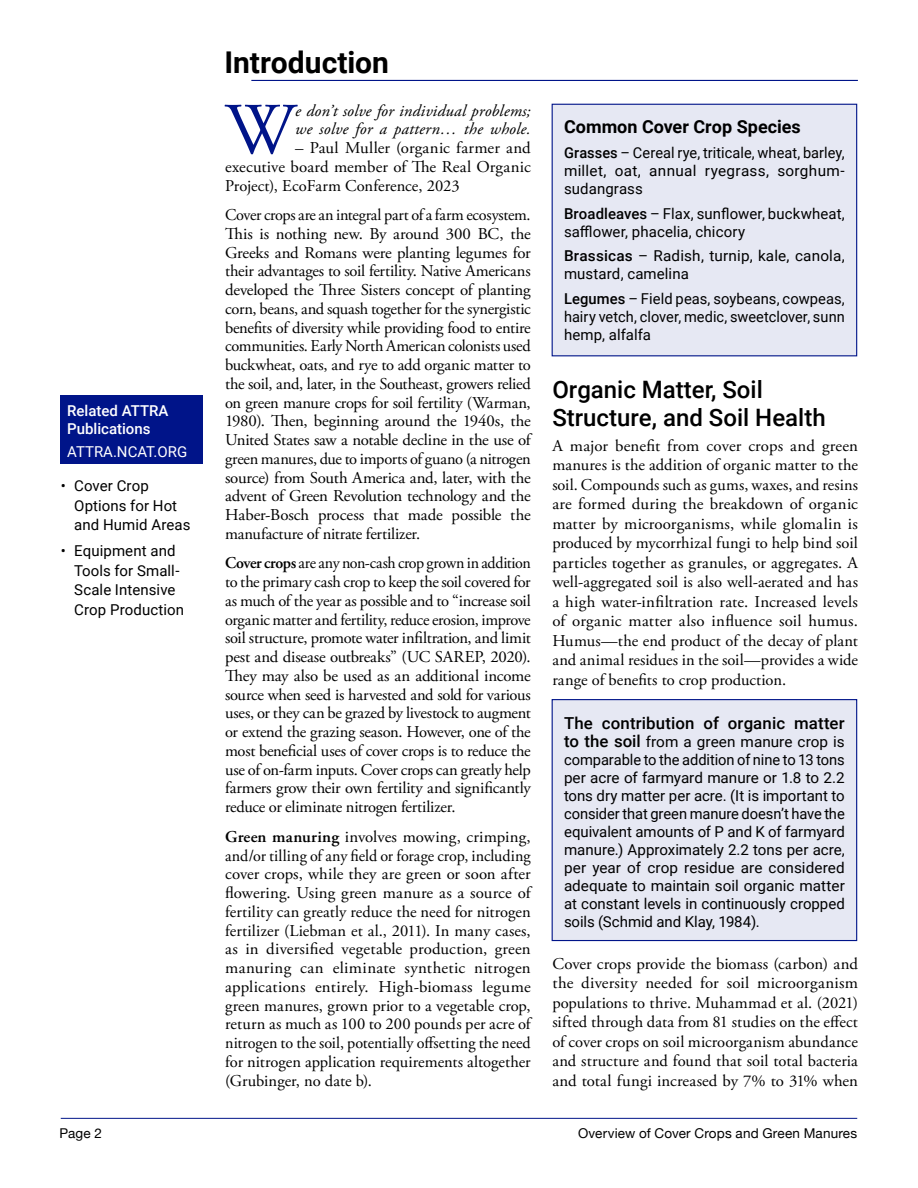
<style>
.page{position:relative;width:918px;height:1188px;background:#fff}
.page>*{position:absolute;margin:0;border:0;box-sizing:border-box;transform-origin:0 0}
.t1{font:73.05px "Adobe Garamond Pro";color:#001489}
.t2{font:700 30px "Roboto";color:#000}
.t3{font:500 24px/28.8px "Roboto";color:#000}
.t4{font:700 18px "Roboto";color:#000}
.t5{font:16.5px/18.8px "Adobe Garamond Pro";letter-spacing:-.005em;color:#000;text-align:justify}
.t6{font:italic 16.5px/18.8px "Adobe Garamond Pro";letter-spacing:.01em;color:#000}
.t7{font:500 16.5px "Roboto";letter-spacing:.01em;color:#000}
.t8{font:15px/18px "Roboto";letter-spacing:.005em;color:#000}
.t9{font:500 15px/18px "Roboto";color:#fff}
.t10{font:15px "Roboto";color:#fff}
.t11{font:13.5px "Helvetica Neue";letter-spacing:.01em;color:#000}
.s1{font-weight:600}
.s2{font-weight:500}
.s3{font-weight:500;font-size:16.5px}
</style>
<div class="page">
<hr style="left:61px;top:1118px;width:796px;height:1px;background:#001489">
<div style="left:61px;top:396px;width:142px;height:68px;background:#001489"></div>
<hr style="left:251px;top:80px;width:607px;height:1px;background:#001489">
<div style="left:552px;top:104px;width:305px;height:252px;background:#e6e8f3;border:1px solid #001489"></div>
<div style="left:552px;top:699px;width:305px;height:242px;background:#e6e8f3;border:1px solid #001489"></div>
<p class="t9" style="left:67px;top:401px;width:103px">Related ATTRA<br>Publications</p>
<p class="t10" style="left:67px;top:441px;width:122px">ATTRA.NCAT.ORG</p>
<p class="t8" style="left:74px;top:476px;width:118px;line-height:19.5px;text-indent:-14px">• Cover Crop<br>Options for Hot and Humid Areas</p>
<p class="t8" style="left:74px;top:541px;width:111px;line-height:19.5px;text-indent:-14px">• Equipment and<br>Tools for Small-<br>Scale Intensive<br>Crop Production</p>
<h2 class="t2" style="left:224px;top:41px;width:166px">Introduction</h2>
<h1 class="t1" style="left:225px;top:86px;width:72px">W</h1>
<p class="t6" style="left:295px;top:101px;width:237px">e don’t solve for individual problems; we solve for a pattern… the whole.</p>
<p class="t5" style="left:225px;top:139px;width:307px;text-indent:70px">– Paul Muller (organic farmer and executive board member of The Real Organic Project), EcoFarm Conference, 2023</p>
<p class="t5" style="left:225px;top:206px;width:307px">Cover crops are an integral part of a farm ecosystem.<br>This is nothing new. By around 300 BC, the Greeks and Romans were planting legumes for their advantages to soil fertility. Native Americans developed the Three Sisters concept of planting corn, beans, and squash together for the synergistic benefits of diversity while providing food to entire communities. Early North American colonists used buckwheat, oats, and rye to add organic matter to the soil, and, later, in the Southeast, growers relied on green manure crops for soil fertility (Warman, 1980). Then, beginning around the 1940s, the United States saw a notable decline in the use of green manures, due to imports of guano (a nitrogen source) from South America and, later, with the advent of Green Revolution technology and the Haber-Bosch process that made possible the manufacture of nitrate fertilizer.</p>
<p class="t5" style="left:225px;top:554px;width:307px"><span class="s1">Cover crops</span> are any non-cash crop grown in addition to the primary cash crop to keep the soil covered for as much of the year as possible and to “increase soil organic matter and fertility, reduce erosion, improve soil structure, promote water infiltration, and limit pest and disease outbreaks” (UC SAREP, 2020).<br>They may also be used as an additional income source when seed is harvested and sold for various uses, or they can be grazed by livestock to augment or extend the grazing season. However, one of the most beneficial uses of cover crops is to reduce the use of on-farm inputs. Cover crops can greatly help farmers grow their own fertility and significantly reduce or eliminate nitrogen fertilizer.</p>
<p class="t5" style="left:225px;top:828px;width:307px"><span class="s1">Green manuring</span> involves mowing, crimping, and/or tilling of any field or forage crop, including cover crops, while they are green or soon after flowering. Using green manure as a source of fertility can greatly reduce the need for nitrogen fertilizer (Liebman et al., 2011). In many cases, as in diversified vegetable production, green manuring can eliminate synthetic nitrogen applications entirely. High-biomass legume green manures, grown prior to a vegetable crop, return as much as 100 to 200 pounds per acre of nitrogen to the soil, potentially offsetting the need for nitrogen application requirements altogether (Grubinger, no date b).</p>
<p class="t4" style="left:564px;top:114px;width:238px">Common Cover Crop Species</p>
<p class="t8" style="left:564px;top:143px;width:282px;text-align:justify"><span class="s2">Grasses</span> – Cereal rye, triticale, wheat, barley, millet, oat, annual ryegrass, sorghum&shy;sudangrass</p>
<p class="t8" style="left:564px;top:204px;width:282px"><span class="s2">Broadleaves</span> – Flax, sunflower, buckwheat, safflower, phacelia, chicory</p>
<p class="t8" style="left:564px;top:247px;width:282px"><span class="s2">Brassicas</span> – Radish, turnip, kale, canola, mustard, camelina</p>
<p class="t8" style="left:564px;top:289px;width:282px;text-align:justify"><span class="s2">Legumes</span> – Field peas, soybeans, cowpeas, hairy vetch, clover, medic, sweetclover, sunn hemp, alfalfa</p>
<h3 class="t3" style="left:552px;top:374px;width:275px">Organic Matter, Soil<br>Structure, and Soil Health</h3>
<p class="t5" style="left:552px;top:436px;width:307px;line-height:19.5px">A major benefit from cover crops and green manures is the addition of organic matter to the soil. Compounds such as gums, waxes, and resins are formed during the breakdown of organic matter by microorganisms, while glomalin is produced by mycorrhizal fungi to help bind soil particles together as granules, or aggregates. A well-aggregated soil is also well-aerated and has a high water-infiltration rate. Increased levels of organic matter also influence soil humus.<br>Humus—the end product of the decay of plant and animal residues in the soil—provides a wide range of benefits to crop production.</p>
<p class="t7" style="left:564px;top:711px;width:282px">The contribution of organic matter</p>
<p class="t8" style="left:564px;top:732px;width:282px;text-align:justify"><span class="s3">to the soil</span> from a green manure crop is comparable to the addition of nine to 13 tons per acre of farmyard manure or 1.8 to 2.2 tons dry matter per acre. (It is important to consider that green manure doesn’t have the equivalent amounts of P and K of farmyard manure.) Approximately 2.2 tons per acre, per year of crop residue are considered adequate to maintain soil organic matter at constant levels in continuously cropped soils (Schmid and Klay, 1984).</p>
<p class="t5" style="left:552px;top:954px;width:307px;line-height:19.5px">Cover crops provide the biomass (carbon) and the diversity needed for soil microorganism populations to thrive. Muhammad et al. (2021) sifted through data from 81 studies on the effect of cover crops on soil microorganism abundance and structure and found that soil total bacteria and total fungi increased by 7% to 31% when</p>
<p class="t11" style="left:60px;top:1125px;width:44px">Page 2</p>
<p class="t11" style="left:578px;top:1125px;width:281px">Overview of Cover Crops and Green Manures</p>
</div>
